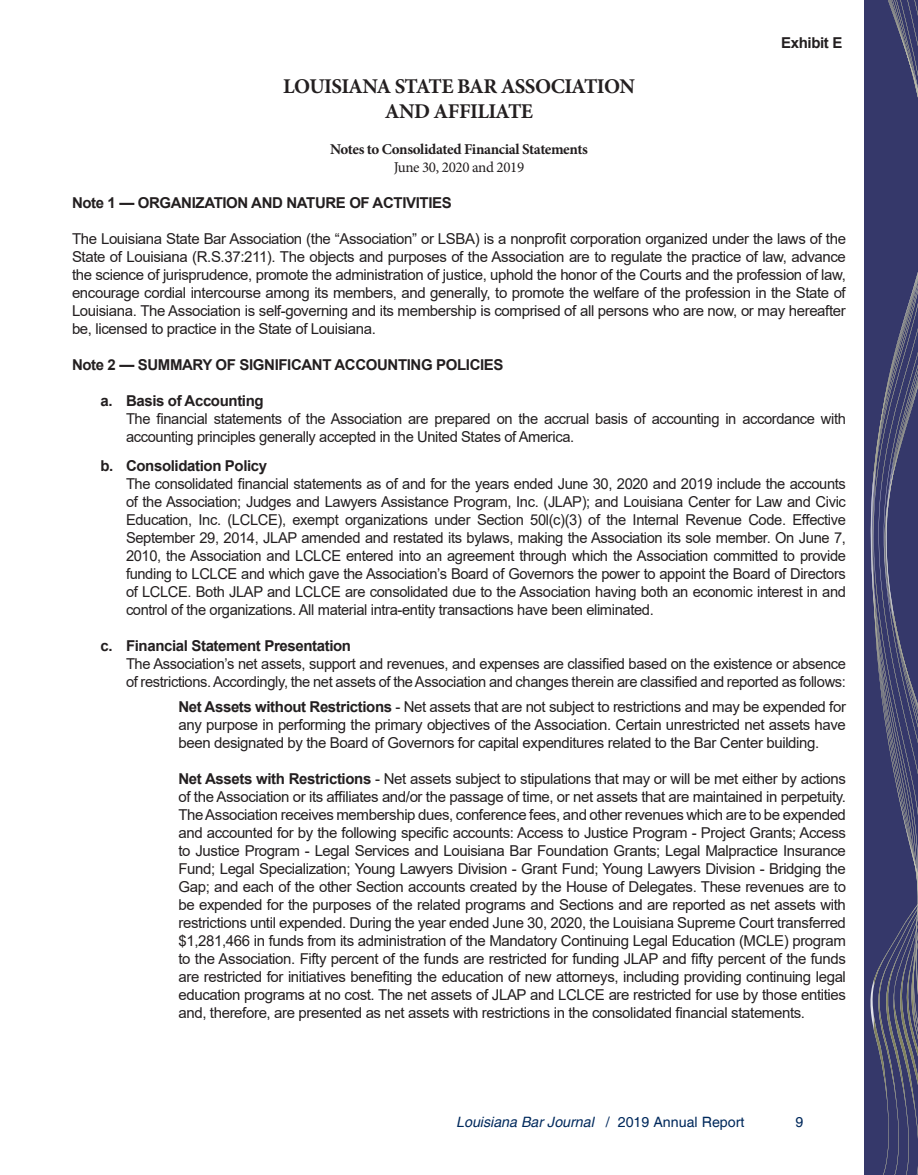
<style>
.page{position:relative;width:918px;height:1175px;background:#fff}
.page>*{position:absolute;margin:0;border:0;box-sizing:border-box;transform-origin:0 0}
.t1{font:700 21px "Minion Pro";letter-spacing:-.025em;color:#231f20}
.Heading__7{font:15px/18px "Arial";letter-spacing:-.025em;color:#231f20;text-align:justify}
.Heading__7-2{font:700 15px "Arial";letter-spacing:-.025em;color:#231f20}
.t2{font:700 15px "Minion Pro";letter-spacing:-.025em;color:#231f20}
.Body_text__8{font:700 15px "Arial";letter-spacing:-.025em;color:#231f20}
.t3{font:15px "Minion Pro";letter-spacing:-.025em;color:#231f20}
.t4{font:italic 14.25px "Helvetica";color:#00295c}
.t5{font:14.25px "Helvetica";color:#00295c}
.s1{font-weight:700}
.s2{font-style:normal}
</style>
<div class="page">
<div style="left:864px;top:0;width:54px;height:1174px;background:#35386a"></div>
<svg style="left:871px;top:0;width:47px;height:1174px"></svg>
<p class="Heading__7-2" style="left:781px;top:32px;width:63px">Exhibit E</p>
<p class="t1" style="left:283px;top:71px;width:353px">LOUISIANA STATE BAR ASSOCIATION</p>
<p class="t1" style="left:385px;top:96px;width:150px">AND AFFILIATE</p>
<p class="t2" style="left:330px;top:138px;width:259px">Notes to Consolidated Financial Statements</p>
<p class="t3" style="left:394px;top:157px;width:132px">June 30, 2020 and 2019</p>
<p class="Heading__7-2" style="left:72px;top:192px;width:381px">Note 1 — ORGANIZATION AND NATURE OF ACTIVITIES</p>
<p class="Heading__7" style="left:72px;top:229px;width:776px">The Louisiana State Bar Association (the “Association” or LSBA) is a nonprofit corporation organized under the laws of the State of Louisiana (R.S.37:211). The objects and purposes of the Association are to regulate the practice of law, advance the science of jurisprudence, promote the administration of justice, uphold the honor of the Courts and the profession of law, encourage cordial intercourse among its members, and generally, to promote the welfare of the profession in the State of Louisiana. The Association is self-governing and its membership is comprised of all persons who are now, or may hereafter be, licensed to practice in the State of Louisiana.</p>
<p class="Heading__7-2" style="left:72px;top:354px;width:433px">Note 2 — SUMMARY OF SIGNIFICANT ACCOUNTING POLICIES</p>
<p class="Heading__7-2" style="left:100px;top:390px;width:165px">a. Basis of Accounting</p>
<p class="Heading__7" style="left:126px;top:409px;width:721px">The financial statements of the Association are prepared on the accrual basis of accounting in accordance with accounting principles generally accepted in the United States of America.</p>
<p class="Heading__7-2" style="left:100px;top:455px;width:168px">b. Consolidation Policy</p>
<p class="Heading__7" style="left:126px;top:474px;width:722px">The consolidated financial statements as of and for the years ended June 30, 2020 and 2019 include the accounts of the Association; Judges and Lawyers Assistance Program, Inc. (JLAP); and Louisiana Center for Law and Civic Education, Inc. (LCLCE), exempt organizations under Section 50l(c)(3) of the Internal Revenue Code. Effective September 29, 2014, JLAP amended and restated its bylaws, making the Association its sole member. On June 7, 2010, the Association and LCLCE entered into an agreement through which the Association committed to provide funding to LCLCE and which gave the Association’s Board of Governors the power to appoint the Board of Directors of LCLCE. Both JLAP and LCLCE are consolidated due to the Association having both an economic interest in and control of the organizations. All material intra-entity transactions have been eliminated.</p>
<p class="Body_text__8" style="left:100px;top:635px;width:252px">c. Financial Statement Presentation</p>
<p class="Heading__7" style="left:126px;top:654px;width:721px">The Association’s net assets, support and revenues, and expenses are classified based on the existence or absence of restrictions.Accordingly, the net assets of theAssociation and changes therein are classified and reported as follows:</p>
<p class="Heading__7" style="left:178px;top:697px;width:669px"><span class="s1">Net Assets without Restrictions</span> - Net assets that are not subject to restrictions and may be expended for any purpose in performing the primary objectives of the Association. Certain unrestricted net assets have been designated by the Board of Governors for capital expenditures related to the Bar Center building.</p>
<p class="Heading__7" style="left:178px;top:769px;width:669px"><span class="s1">Net Assets with Restrictions</span> - Net assets subject to stipulations that may or will be met either by actions of the Association or its affiliates and/or the passage of time, or net assets that are maintained in perpetuity.<br>TheAssociation receives membership dues, conference fees, and other revenues which are to be expended and accounted for by the following specific accounts: Access to Justice Program - Project Grants; Access to Justice Program - Legal Services and Louisiana Bar Foundation Grants; Legal Malpractice Insurance Fund; Legal Specialization; Young Lawyers Division - Grant Fund; Young Lawyers Division - Bridging the Gap; and each of the other Section accounts created by the House of Delegates. These revenues are to be expended for the purposes of the related programs and Sections and are reported as net assets with restrictions until expended. During the year ended June 30, 2020, the Louisiana Supreme Court transferred $1,281,466 in funds from its administration of the Mandatory Continuing Legal Education (MCLE) program to the Association. Fifty percent of the funds are restricted for funding JLAP and fifty percent of the funds are restricted for initiatives benefiting the education of new attorneys, including providing continuing legal education programs at no cost. The net assets of JLAP and LCLCE are restricted for use by those entities and, therefore, are presented as net assets with restrictions in the consolidated financial statements.</p>
<p class="t4" style="left:456px;top:1113px;width:290px">Louisiana Bar Journal <span class="s2">/ 2019 Annual Report</span></p>
<p class="t5" style="left:795px;top:1113px;width:9px">9</p>
</div>
